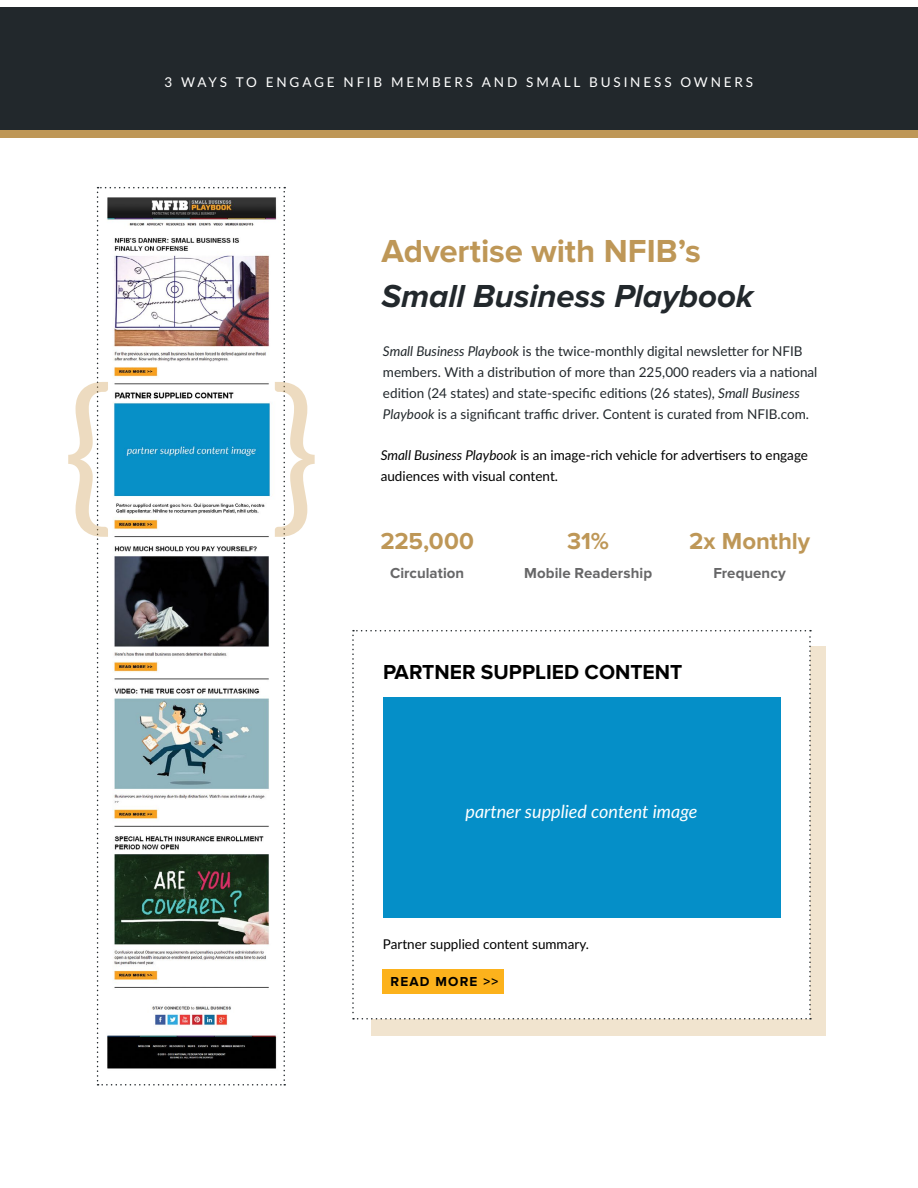
<style>
.page{position:relative;width:918px;height:1188px;background:#fff}
.page>*{position:absolute;margin:0;border:0;box-sizing:border-box;transform-origin:0 0}
.t1{font:169.95px "Lato";color:#d2a660}
.t2{font:italic 700 33px "Proxima Nova";letter-spacing:-.005em;color:#22282c}
.t3{font:700 33px "Proxima Nova";color:#be9757}
.t4{font:700 24px "Proxima Nova";color:#be9757}
.t5{font:700 21px "Proxima Nova";color:#000}
.t6{font:italic 18px "Lato";color:#fff}
.t7{font:700 15px "Proxima Nova";letter-spacing:.005em;color:#676768}
.t8{font:13.5px/21px "Lato";color:#22282c}
.t9{font:13.5px/21px "Lato";color:#000}
.t10{font:13.5px "Lato";letter-spacing:.21em;color:#fff}
.t11{font:700 13.5px "Proxima Nova";letter-spacing:.09em;color:#000}
.s1{font-style:italic}
</style>
<div class="page">
<img style="left:97px;top:187px;width:188px;height:899px">
<div style="left:0;top:7px;width:918px;height:127px;background:#22282c"></div>
<div style="left:0;top:130px;width:918px;height:8px;background:#be9757"></div>
<div style="left:371px;top:647px;width:454px;height:389px;background:#f1e4cf"></div>
<div style="left:352px;top:630px;width:459px;height:390px;background:#fff"></div>
<div style="left:383px;top:697px;width:397px;height:221px;background:#058fc8"></div>
<div style="left:383px;top:969px;width:121px;height:25px;background:#fcb21c"></div>
<p class="t10" style="left:165px;top:72px;width:590px">3 WAYS TO ENGAGE NFIB MEMBERS AND SMALL BUSINESS OWNERS</p>
<h1 class="t1" style="left:62px;top:329px;width:259px">{ }</h1>
<h2 class="t3" style="left:381px;top:232px;width:321px">Advertise with NFIB’s</h2>
<h2 class="t2" style="left:381px;top:278px;width:374px">Small Business Playbook</h2>
<p class="t8" style="left:383px;top:340px;width:436px"><span class="s1">Small Business Playbook</span> is the twice-monthly digital newsletter for NFIB members. With a distribution of more than 225,000 readers via a national edition (24 states) and state-specific editions (26 states), <span class="s1">Small Business Playbook</span> is a significant traffic driver. Content is curated from NFIB.com.</p>
<p class="t9" style="left:381px;top:444px;width:429px"><span class="s1">Small Business Playbook</span> is an image-rich vehicle for advertisers to engage audiences with visual content.</p>
<h3 class="t4" style="left:380px;top:527px;width:95px">225,000</h3>
<p class="t7" style="left:390px;top:564px;width:76px">Circulation</p>
<h3 class="t4" style="left:567px;top:527px;width:43px">31%</h3>
<p class="t7" style="left:524px;top:564px;width:129px">Mobile Readership</p>
<h3 class="t4" style="left:689px;top:527px;width:123px">2x Monthly</h3>
<p class="t7" style="left:713px;top:564px;width:74px">Frequency</p>
<h3 class="t5" style="left:383px;top:660px;width:301px">PARTNER SUPPLIED CONTENT</h3>
<h3 class="t6" style="left:466px;top:798px;width:233px">partner supplied content image</h3>
<p class="t9" style="left:383px;top:933px;width:208px">Partner supplied content summary.</p>
<p class="t11" style="left:390px;top:974px;width:109px">READ MORE &gt;&gt;</p>
</div>
